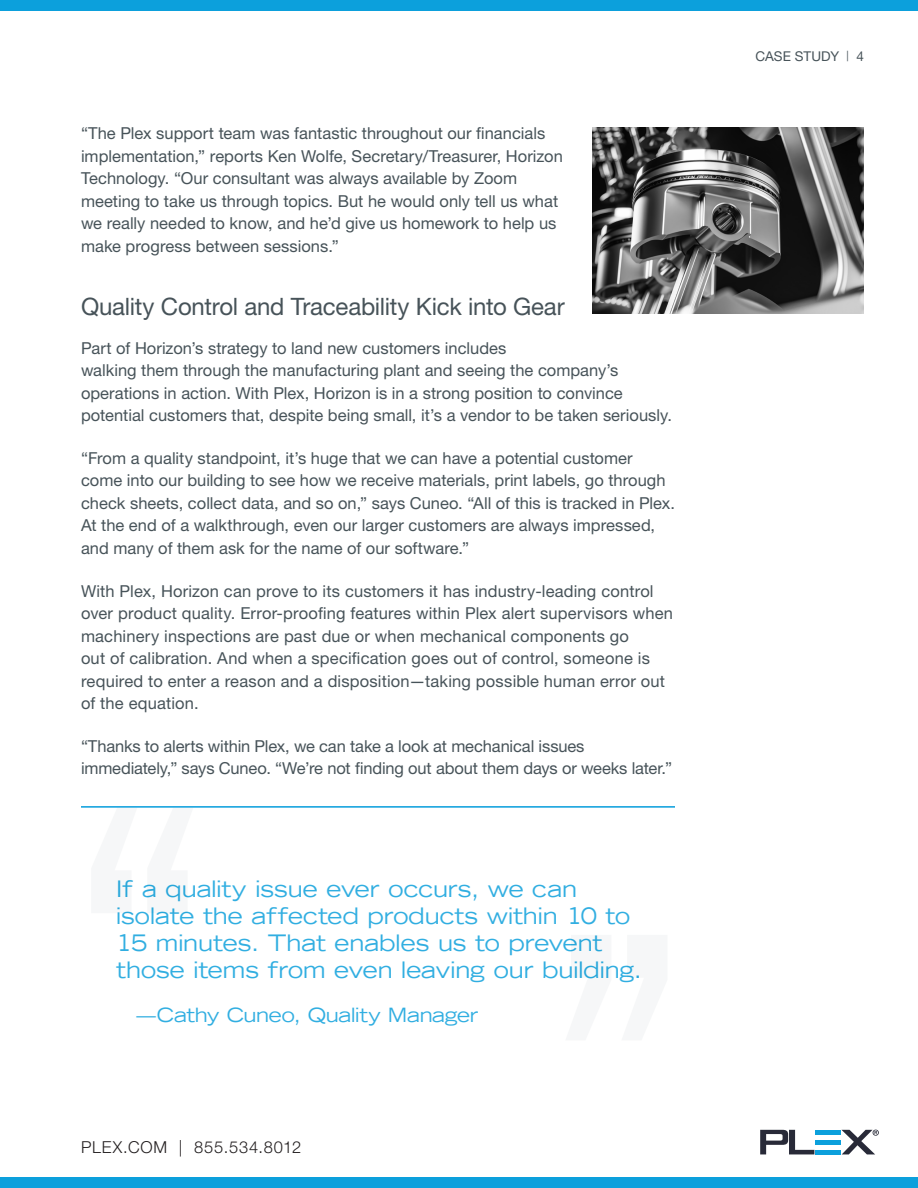
<style>
.page{position:relative;width:918px;height:1188px;background:#fff}
.page>*{position:absolute;margin:0;border:0;box-sizing:border-box;transform-origin:0 0}
.subhead{font:24px "Helvetica Neue LT Pro";letter-spacing:-.01em;color:#475359}
.t1{font:expanded 22.5px/27px "Trade Gothic LT";letter-spacing:-.005em;color:#0ca0dc}
.t2{font:expanded 19.5px "Trade Gothic LT";letter-spacing:-.02em;color:#0ca0dc}
.copy{font:16.5px/22.5px "Helvetica Neue LT Pro";color:#475359}
.t3{font:300 16.5px "Helvetica Neue LT Pro";letter-spacing:.05em;color:#231f20}
.t4{font:13.5px "Helvetica Neue LT Pro";letter-spacing:.005em;color:#475359}
.s1{font-size:10.5px}
</style>
<div class="page">
<div style="left:0;top:1177px;width:918px;height:11px;background:#0ca0dc"></div>
<svg style="left:760px;top:1130px;width:54px;height:24px"></svg>
<hr style="left:815px;top:1150px;width:26px;height:4px;background:#0ca0dc">
<hr style="left:815px;top:1130px;width:26px;height:4px;background:#0ca0dc">
<div style="left:815px;top:1140px;width:26px;height:5px;background:#0ca0dc"></div>
<svg style="left:841px;top:1130px;width:38px;height:24px"></svg>
<div style="left:0;top:0;width:918px;height:11px;background:#0ca0dc"></div>
<hr style="left:81px;top:806px;width:594px;height:2px;background:#069ddc">
<img style="left:592px;top:127px;width:272px;height:186px">
<p class="copy" style="left:81px;top:122px;width:483px">“The Plex support team was fantastic throughout our financials implementation,” reports Ken Wolfe, Secretary/Treasurer, Horizon Technology. “Our consultant was always available by Zoom meeting to take us through topics. But he would only tell us what we really needed to know, and he’d give us homework to help us make progress between sessions.”</p>
<p class="subhead" style="left:81px;top:292px;width:485px">Quality Control and Traceability Kick into Gear</p>
<p class="copy" style="left:81px;top:336px;width:593px">Part of Horizon’s strategy to land new customers includes<br>walking them through the manufacturing plant and seeing the company’s operations in action. With Plex, Horizon is in a strong position to convince potential customers that, despite being small, it’s a vendor to be taken seriously.</p>
<p class="copy" style="left:81px;top:446px;width:596px">“From a quality standpoint, it’s huge that we can have a potential customer come into our building to see how we receive materials, print labels, go through check sheets, collect data, and so on,” says Cuneo. “All of this is tracked in Plex.<br>At the end of a walkthrough, even our larger customers are always impressed, and many of them ask for the name of our software.”</p>
<p class="copy" style="left:81px;top:579px;width:594px">With Plex, Horizon can prove to its customers it has industry-leading control over product quality. Error-proofing features within Plex alert supervisors when machinery inspections are past due or when mechanical components go<br>out of calibration. And when a specification goes out of control, someone is required to enter a reason and a disposition—taking possible human error out of the equation.</p>
<p class="copy" style="left:81px;top:734px;width:593px">“Thanks to alerts within Plex, we can take a look at mechanical issues immediately,” says Cuneo. “We’re not finding out about them days or weeks later.”</p>
<h2 class="t1" style="left:116px;top:875px;width:527px">If a quality issue ever occurs, we can isolate the affected products within 10 to 15 minutes. That enables us to prevent those items from even leaving our building.</h2>
<p class="t2" style="left:136px;top:1002px;width:344px">—Cathy Cuneo, Quality Manager</p>
<p class="t3" style="left:81px;top:1137px;width:222px">PLEX.COM | 855.534.8012</p>
<p class="t4" style="left:755px;top:48px;width:110px">CASE STUDY <span class="s1">|</span> 4</p>
</div>
